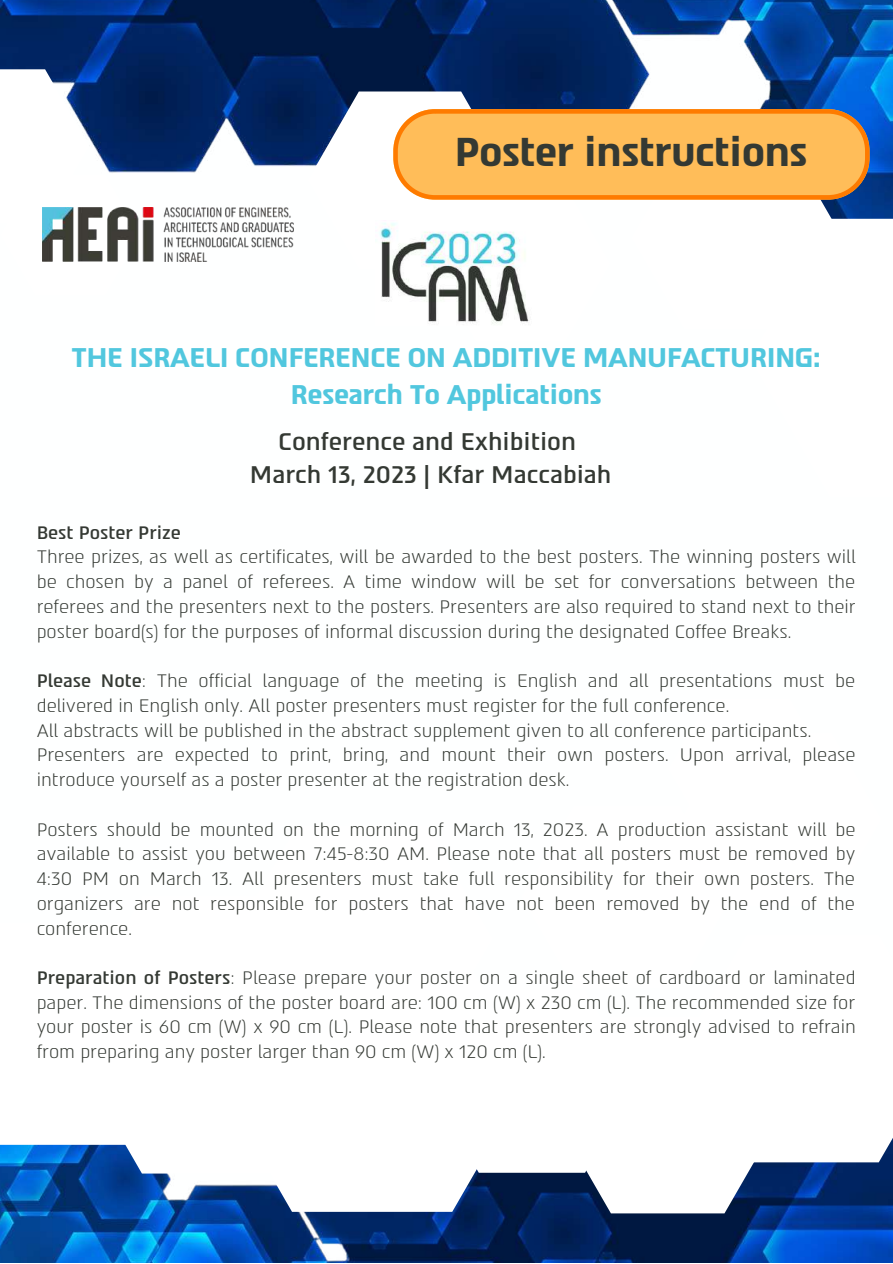
<style>
.page{position:relative;width:893px;height:1264px;background:#fff}
.page>*{position:absolute;margin:0;border:0;box-sizing:border-box;transform-origin:0 0}
.t1{font:700 40.2px "Atlas DL3.1 AAA";letter-spacing:-.02em;color:#343933}
.t2{font:700 27px/37px "Atlas DL3.1 AAA";letter-spacing:-.02em;color:#51c7de;text-align:center}
.t3{font:500 24px/32.5px "Atlas DL3.1 AAA";color:#343933;text-align:center}
.t4{font:300 18px/24.8px "Atlas DL3.1 AAA";color:#343933;text-align:justify}
.t5{font:500 18px "Atlas DL3.1 AAA";color:#343933}
.s1{font-weight:500}
</style>
<div class="page">
<img style="left:0;top:0;width:892px;height:262px">
<svg style="left:0;top:69px;width:140px;height:193px"></svg>
<img style="left:42px;top:207px;width:251px;height:54px">
<img style="left:0;top:1144px;width:892px;height:118px">
<svg style="left:212px;top:1144px;width:213px;height:67px"></svg>
<svg style="left:881px;top:1139px;width:11px;height:23px"></svg>
<svg style="left:425px;top:1144px;width:456px;height:69px"></svg>
<svg style="left:62px;top:1144px;width:320px;height:29px"></svg>
<svg style="left:308px;top:91px;width:584px;height:171px"></svg>
<img style="left:375px;top:221px;width:160px;height:103px">
<h1 class="t1" style="left:454px;top:128px;width:355px">Poster instructions</h1>
<h2 class="t2" style="left:71px;top:339px;width:751px">THE ISRAELI CONFERENCE ON ADDITIVE MANUFACTURING:<br>Research To Applications</h2>
<h3 class="t3" style="left:250px;top:425px;width:363px">Conference and Exhibition<br>March 13, 2023 | Kfar Maccabiah</h3>
<p class="t5" style="left:37px;top:521px;width:146px">Best Poster Prize</p>
<p class="t4" style="left:37px;top:544px;width:820px">Three prizes, as well as certificates, will be awarded to the best posters. The winning posters will be chosen by a panel of referees. A time window will be set for conversations between the referees and the presenters next to the posters. Presenters are also required to stand next to their poster board(s) for the purposes of informal discussion during the designated Coffee Breaks.</p>
<p class="t4" style="left:37px;top:668px;width:820px;text-align:left"><span class="s1">Please Note</span>: The official language of the meeting is English and all presentations must be delivered in English only. All poster presenters must register for the full conference.<br>All abstracts will be published in the abstract supplement given to all conference participants.<br>Presenters are expected to print, bring, and mount their own posters. Upon arrival, please introduce yourself as a poster presenter at the registration desk.</p>
<p class="t4" style="left:37px;top:816px;width:820px">Posters should be mounted on the morning of March 13, 2023. A production assistant will be available to assist you between 7:45-8:30 AM. Please note that all posters must be removed by 4:30 PM on March 13. All presenters must take full responsibility for their own posters. The organizers are not responsible for posters that have not been removed by the end of the conference.</p>
<p class="t4" style="left:37px;top:965px;width:820px"><span class="s1">Preparation of Posters</span>: Please prepare your poster on a single sheet of cardboard or laminated paper. The dimensions of the poster board are: 100 cm (W) x 230 cm (L). The recommended size for your poster is 60 cm (W) x 90 cm (L). Please note that presenters are strongly advised to refrain from preparing any poster larger than 90 cm (W) x 120 cm (L).</p>
</div>
